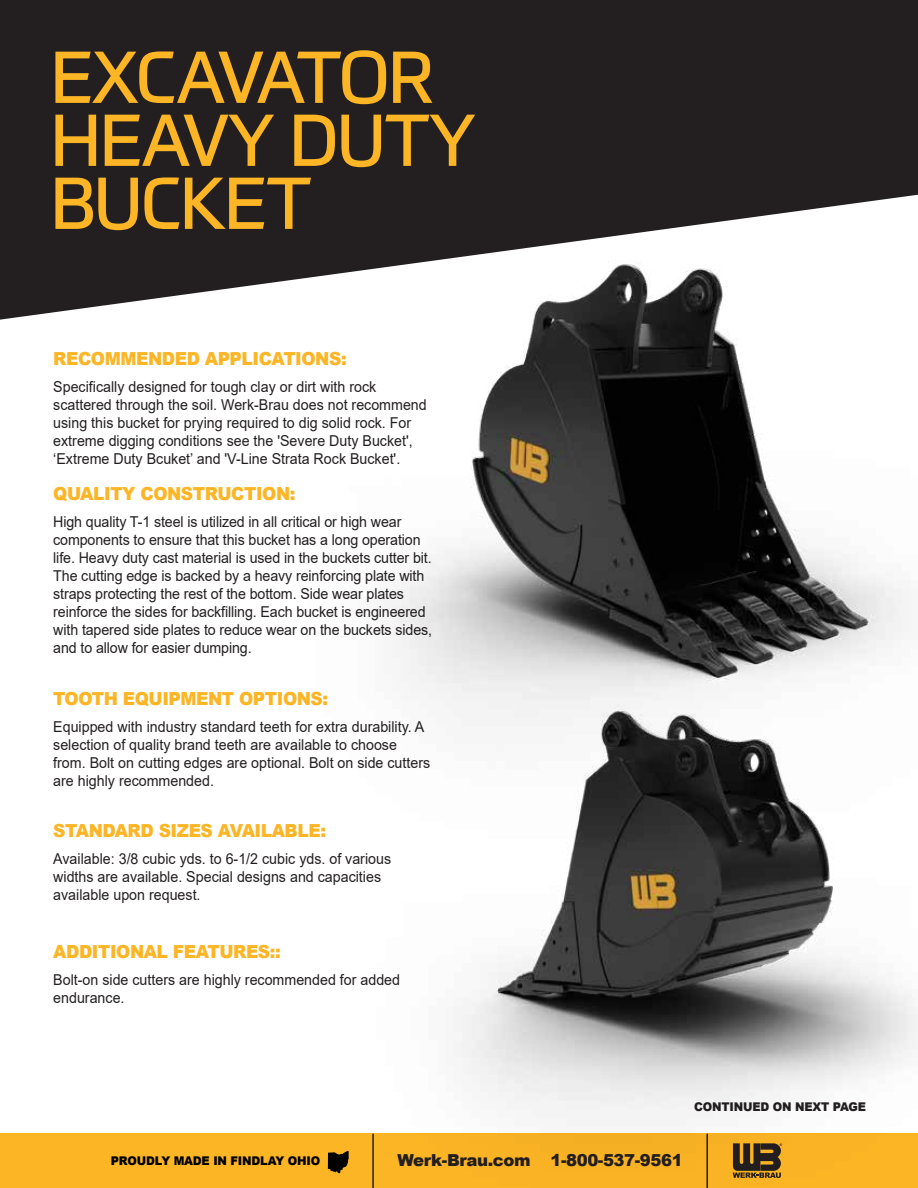
<style>
.page{position:relative;width:918px;height:1188px;background:#fff}
.page>*{position:absolute;margin:0;border:0;box-sizing:border-box;transform-origin:0 0}
.t1{font:72px/63px "Prometo";letter-spacing:-.025em;color:#fcb525}
.t2{font:900 18px "Arial";letter-spacing:-.025em;color:#fcb525;scale:.95 1}
.t3{font:900 16.5px "Arial";letter-spacing:-.025em;color:#231f20}
.t4{font:15px/18px "Arial";color:#231f20;scale:.95 1}
.t5{font:900 12px "Arial";letter-spacing:-.015em;color:#010101;scale:.95 1}
.t6{font:900 12px "Arial";letter-spacing:-.015em;color:#231f20;scale:.95 1}
</style>
<div class="page">
<div style="left:0;top:0;width:918px;height:320px;background:#231f20"></div>
<div style="left:0;top:1134px;width:918px;height:54px;background:#fcb525"></div>
<img style="left:151px;top:1px;width:767px;height:487px">
<img style="left:230px;top:488px;width:688px;height:700px">
<h1 class="t1" style="left:50px;top:45px;width:427px">EXCAVATOR<br>HEAVY DUTY<br>BUCKET</h1>
<p class="t2" style="left:53px;top:345px;width:310px">RECOMMENDED APPLICATIONS:</p>
<p class="t4" style="left:53px;top:377px;width:395px">Specifically designed for tough clay or dirt with rock scattered through the soil. Werk-Brau does not recommend using this bucket for prying required to dig solid rock. For extreme digging conditions see the 'Severe Duty Bucket', ‘Extreme Duty Bcuket’ and 'V-Line Strata Rock Bucket'.</p>
<p class="t2" style="left:53px;top:481px;width:257px">QUALITY CONSTRUCTION:</p>
<p class="t4" style="left:53px;top:513px;width:400px">High quality T-1 steel is utilized in all critical or high wear components to ensure that this bucket has a long operation life. Heavy duty cast material is used in the buckets cutter bit.<br>The cutting edge is backed by a heavy reinforcing plate with straps protecting the rest of the bottom. Side wear plates reinforce the sides for backfilling. Each bucket is engineered with tapered side plates to reduce wear on the buckets sides, and to allow for easier dumping.</p>
<p class="t2" style="left:53px;top:685px;width:291px">TOOTH EQUIPMENT OPTIONS:</p>
<p class="t4" style="left:53px;top:717px;width:398px">Equipped with industry standard teeth for extra durability. A selection of quality brand teeth are available to choose from. Bolt on cutting edges are optional. Bolt on side cutters are highly recommended.</p>
<p class="t2" style="left:53px;top:818px;width:289px">STANDARD SIZES AVAILABLE:</p>
<p class="t4" style="left:53px;top:850px;width:357px">Available: 3/8 cubic yds. to 6-1/2 cubic yds. of various widths are available. Special designs and capacities available upon request.</p>
<p class="t2" style="left:53px;top:938px;width:241px">ADDITIONAL FEATURES::</p>
<p class="t4" style="left:53px;top:971px;width:367px">Bolt-on side cutters are highly recommended for added endurance.</p>
<p class="t6" style="left:694px;top:1098px;width:182px">CONTINUED ON NEXT PAGE</p>
<p class="t5" style="left:111px;top:1152px;width:222px">PROUDLY MADE IN FINDLAY OHIO</p>
<p class="t3" style="left:398px;top:1148px;width:287px">Werk-Brau.com 1-800-537-9561</p>
</div>
